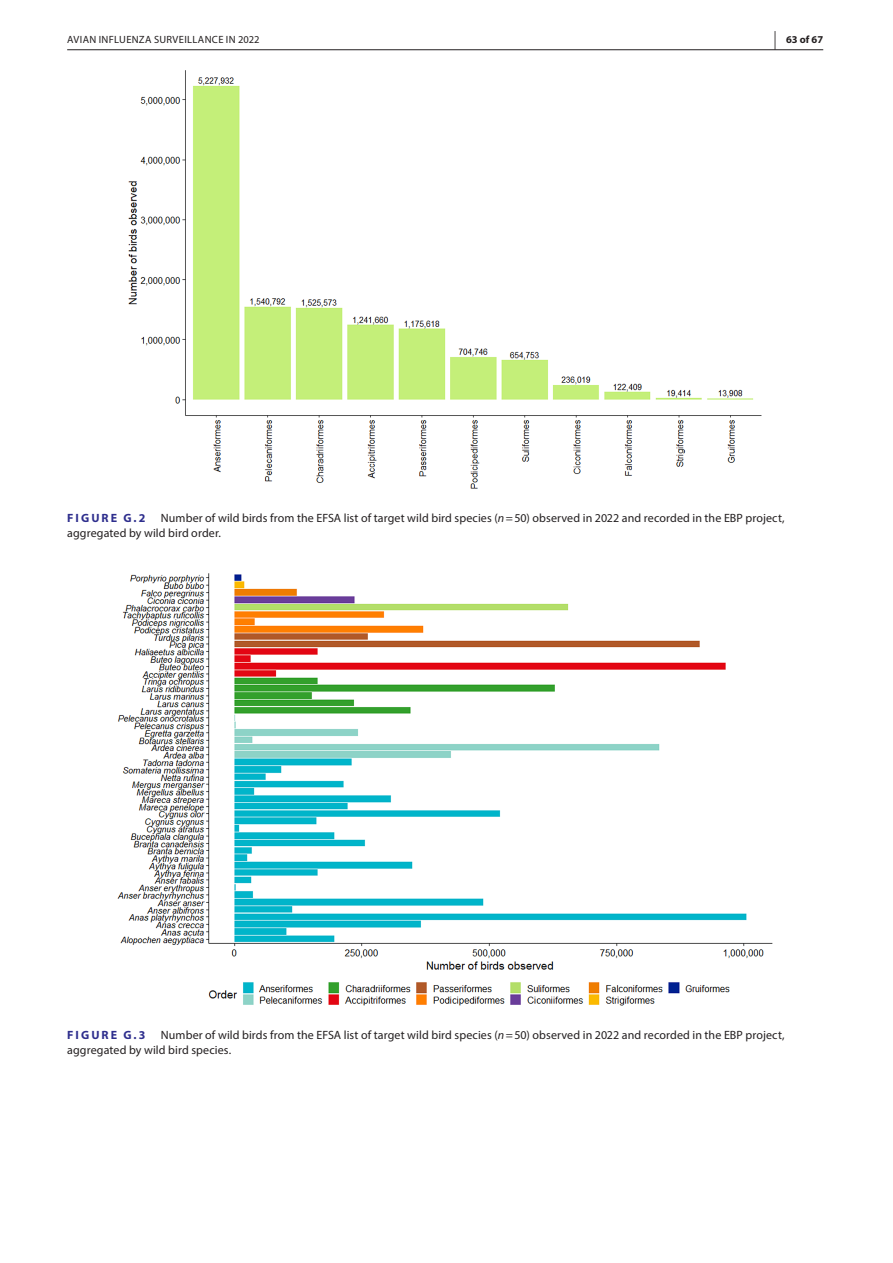
<style>
.page{position:relative;width:893px;height:1263px;background:#fff}
.page>*{position:absolute;margin:0;border:0;box-sizing:border-box;transform-origin:0 0}
.t1{font:12px/15px "Myriad Pro";letter-spacing:.005em;color:#231f20}
.t2{font:700 12px "Myriad Pro";letter-spacing:.175em;color:#2e2e8d}
.t3{font:10.5px "Myriad Pro";letter-spacing:.03em;color:#231f20}
.t4{font:700 10.5px "Myriad Pro";color:#231f20}
.s1{font-size:18.6px}
.s2{font-style:italic}
</style>
<div class="page">
<hr style="left:67px;top:49px;width:756px;height:1px;background:#231f20">
<img style="left:128px;top:70px;width:634px;height:419px">
<img style="left:117px;top:573px;width:656px;height:433px">
<p class="t3" style="left:67px;top:33px;width:194px">AVIAN INFLUENZA SURVEILLANCE IN 2022</p>
<p class="t4" style="left:774px;top:32px;width:51px"><span class="s1">|</span> 63 of 67</p>
<p class="t1" style="left:67px;top:511px;width:719px;text-indent:94px">Number of wild birds from the EFSA list of target wild bird species (<span class="s2">n</span>=50) observed in 2022 and recorded in the EBP project, aggregated by wild bird order.</p>
<p class="t2" style="left:67px;top:511px;width:80px">FIGURE G.2</p>
<p class="t1" style="left:67px;top:1027px;width:719px;text-indent:94px">Number of wild birds from the EFSA list of target wild bird species (<span class="s2">n</span>=50) observed in 2022 and recorded in the EBP project, aggregated by wild bird species.</p>
<p class="t2" style="left:67px;top:1027px;width:80px">FIGURE G.3</p>
</div>
